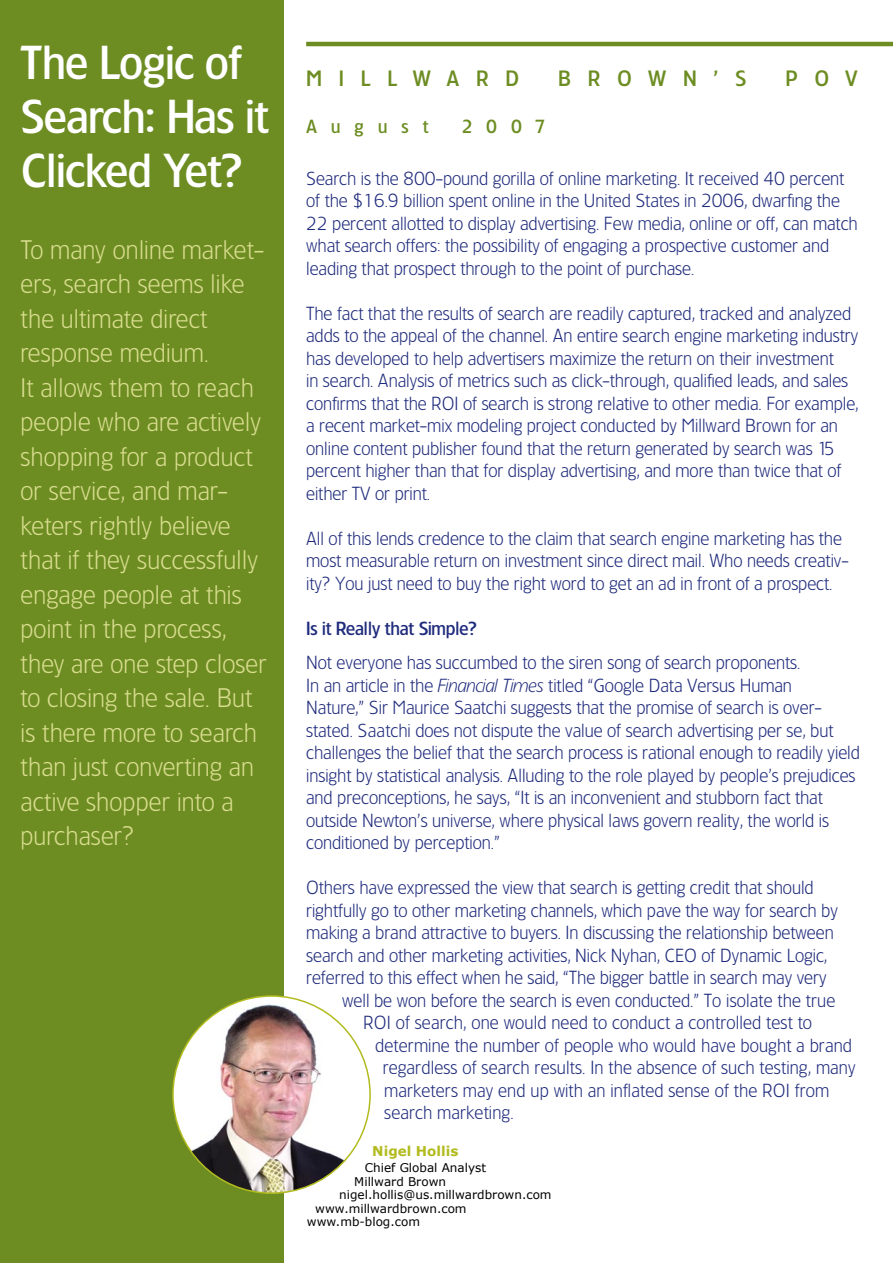
<style>
.page{position:relative;width:893px;height:1263px;background:#fff}
.page>*{position:absolute;margin:0;border:0;box-sizing:border-box;transform-origin:0 0}
.t1{font:500 45px/54px "TF Forever";color:#fff}
.t2{font:300 25.5px/34.5px "TF Forever";letter-spacing:.01em;color:#d9dd8e}
.t3{font:500 21px "TF Forever";letter-spacing:.8em;color:#6d8d23}
.t4{font:300 18px/22.5px "TF Forever";color:#1f2b7c}
.t5{font:500 18px "TF Forever";color:#1f2b7c}
.t6{font:500 18px "TF Forever";letter-spacing:.79em;color:#6d8d23}
.t7{font:700 13.5px "Verdana";color:#b2bb1e}
.t8{font:12px "Verdana";color:#000}
.s1{font-style:italic}
</style>
<div class="page">
<hr style="left:306px;top:42px;width:587px;height:4px;background:#6d8d23">
<div style="left:0;top:0;width:284px;height:1263px;background:#6d8d23"></div>
<img style="left:173px;top:996px;width:197px;height:197px;border-radius:50%">
<h1 class="t1" style="left:21px;top:34px;width:249px">The Logic of<br>Search: Has it<br>Clicked Yet?</h1>
<p class="t2" style="left:21px;top:232px;width:248px">To many online market&shy;ers, search seems like the ultimate direct response medium.<br>It allows them to reach people who are actively shopping for a product or service, and mar&shy;keters rightly believe that if they successfully engage people at this point in the process, they are one step closer to closing the sale. But is there more to search than just converting an active shopper into a purchaser?</p>
<p class="t3" style="left:306px;top:66px;width:214px">MILLWARD</p>
<p class="t3" style="left:558px;top:66px;width:190px">BROWN’S</p>
<p class="t3" style="left:785px;top:66px;width:74px">POV</p>
<p class="t6" style="left:306px;top:116px;width:124px">August</p>
<p class="t6" style="left:462px;top:116px;width:85px">2007</p>
<p class="t4" style="left:306px;top:167px;width:553px">Search is the 800-pound gorilla of online marketing. It received 40 percent of the $16.9 billion spent online in the United States in 2006, dwarfing the 22 percent allotted to display advertising. Few media, online or off, can match what search offers: the possibility of engaging a prospective customer and leading that prospect through to the point of purchase.</p>
<p class="t4" style="left:306px;top:302px;width:554px">The fact that the results of search are readily captured, tracked and analyzed adds to the appeal of the channel. An entire search engine marketing industry has developed to help advertisers maximize the return on their investment<br>in search. Analysis of metrics such as click-through, qualified leads, and sales confirms that the ROI of search is strong relative to other media. For example, a recent market-mix modeling project conducted by Millward Brown for an online content publisher found that the return generated by search was 15 percent higher than that for display advertising, and more than twice that of either TV or print.</p>
<p class="t4" style="left:306px;top:527px;width:544px">All of this lends credence to the claim that search engine marketing has the most measurable return on investment since direct mail. Who needs creativ&shy;ity? You just need to buy the right word to get an ad in front of a prospect.</p>
<p class="t5" style="left:306px;top:617px;width:172px">Is it Really that Simple?</p>
<p class="t4" style="left:306px;top:651px;width:555px">Not everyone has succumbed to the siren song of search proponents.<br>In an article in the <span class="s1">Financial Times</span> titled “Google Data Versus Human<br>Nature,” Sir Maurice Saatchi suggests that the promise of search is over&shy;stated. Saatchi does not dispute the value of search advertising per se, but challenges the belief that the search process is rational enough to readily yield insight by statistical analysis. Alluding to the role played by people’s prejudices and preconceptions, he says, “It is an inconvenient and stubborn fact that outside Newton’s universe, where physical laws govern reality, the world is conditioned by perception.”</p>
<p class="t4" style="left:306px;top:876px;width:509px">Others have expressed the view that search is getting credit that should</p>
<p class="t4" style="left:306px;top:899px;width:533px">rightfully go to other marketing channels, which pave the way for search by</p>
<p class="t4" style="left:306px;top:921px;width:529px">making a brand attractive to buyers. In discussing the relationship between</p>
<p class="t4" style="left:306px;top:944px;width:523px">search and other marketing activities, Nick Nyhan, CEO of Dynamic Logic,</p>
<p class="t4" style="left:306px;top:966px;width:522px">referred to this effect when he said, “The bigger battle in search may very</p>
<p class="t4" style="left:342px;top:989px;width:495px">well be won before the search is even conducted.” To isolate the true</p>
<p class="t4" style="left:363px;top:1011px;width:450px">ROI of search, one would need to conduct a controlled test to</p>
<p class="t4" style="left:375px;top:1034px;width:478px">determine the number of people who would have bought a brand</p>
<p class="t4" style="left:383px;top:1056px;width:474px">regardless of search results. In the absence of such testing, many</p>
<p class="t4" style="left:384px;top:1079px;width:447px">marketers may end up with an inflated sense of the ROI from</p>
<p class="t4" style="left:384px;top:1101px;width:131px">search marketing.</p>
<p class="t7" style="left:372px;top:1142px;width:88px">Nigel Hollis</p>
<p class="t8" style="left:365px;top:1160px;width:123px">Chief Global Analyst</p>
<p class="t8" style="left:354px;top:1173px;width:93px">Millward Brown</p>
<p class="t8" style="left:339px;top:1187px;width:214px">nigel.hollis@us.millwardbrown.com</p>
<p class="t8" style="left:315px;top:1200px;width:153px">www.millwardbrown.com</p>
<p class="t8" style="left:307px;top:1214px;width:115px">www.mb-blog.com</p>
</div>
